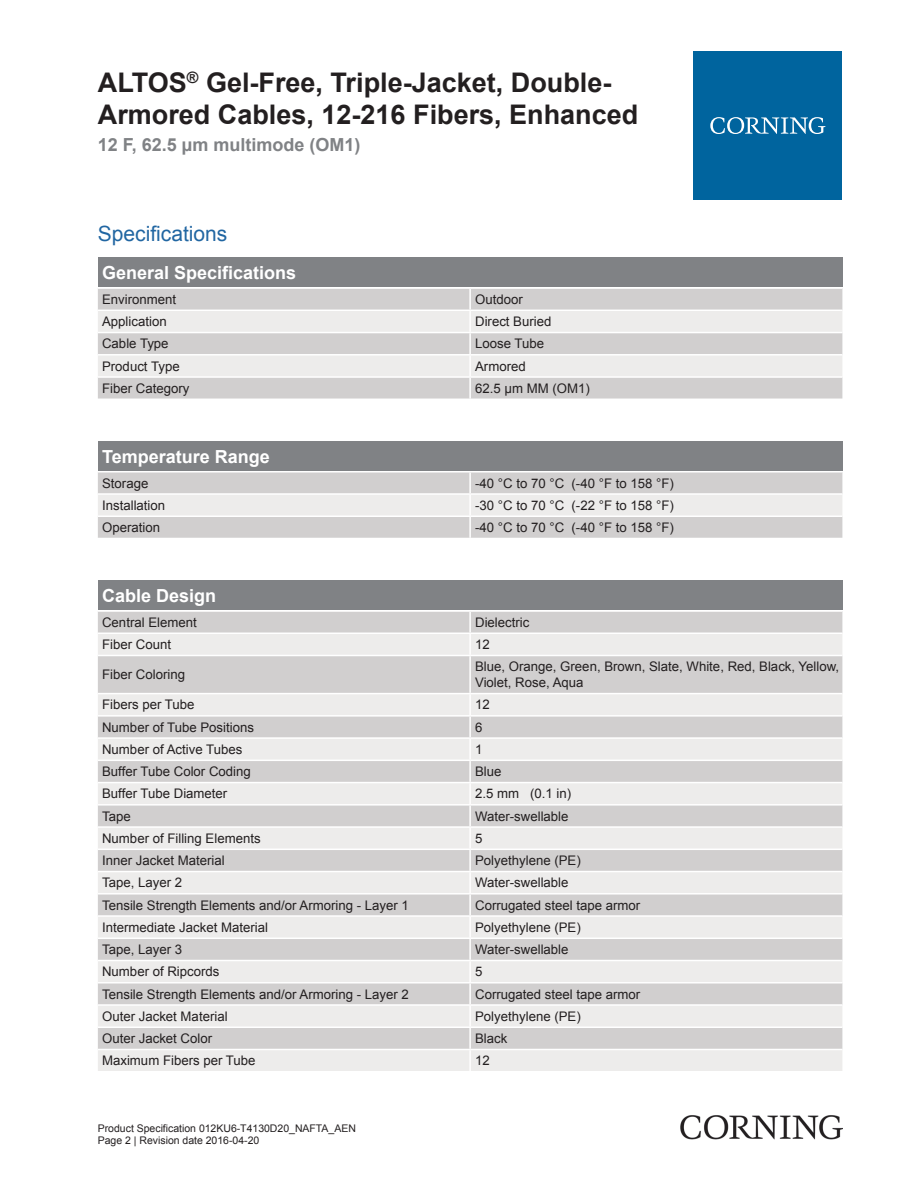
<style>
.page{position:relative;width:919px;height:1187px;background:#fff}
.page>*{position:absolute;margin:0;border:0;box-sizing:border-box;transform-origin:0 0}
.t1{font:700 27px/32.4px "Arial";color:#231f20}
.t2{font:21px "Arial";color:#2166a2}
.t3{font:700 18px "Arial";color:#fff}
.t4{font:700 18px "Arial";color:#808285}
.t5{font:13.2px/15.9px "Arial";color:#231f20}
.t6{font:10.5px/12.6px "Arial";color:#231f20}
</style>
<div class="page">
<div style="left:98px;top:257px;width:744px;height:30px;background:#808285"></div>
<div style="left:98px;top:289px;width:744px;height:109px;background:#d1cfcf"></div>
<svg style="left:98px;top:311px;width:744px;height:65px;background:#e4e2e2"></svg>
<hr style="left:469px;top:289px;width:2px;height:20px;background:#fff">
<hr style="left:469px;top:311px;width:2px;height:21px;background:#fff">
<hr style="left:469px;top:333px;width:2px;height:21px;background:#fff">
<hr style="left:469px;top:355px;width:2px;height:21px;background:#fff">
<hr style="left:469px;top:378px;width:2px;height:20px;background:#fff">
<hr style="left:98px;top:309px;width:372px;height:2px;background:#fff">
<hr style="left:470px;top:309px;width:372px;height:2px;background:#fff">
<hr style="left:98px;top:332px;width:372px;height:1px;background:#fff">
<hr style="left:470px;top:332px;width:372px;height:1px;background:#fff">
<hr style="left:98px;top:354px;width:372px;height:1px;background:#fff">
<hr style="left:470px;top:354px;width:372px;height:1px;background:#fff">
<hr style="left:98px;top:376px;width:372px;height:2px;background:#fff">
<hr style="left:470px;top:376px;width:372px;height:2px;background:#fff">
<div style="left:98px;top:441px;width:744px;height:30px;background:#808285"></div>
<div style="left:98px;top:472px;width:744px;height:65px;background:#d1cfcf"></div>
<div style="left:98px;top:494px;width:744px;height:21px;background:#edeceb"></div>
<hr style="left:469px;top:472px;width:2px;height:21px;background:#fff">
<hr style="left:469px;top:494px;width:2px;height:21px;background:#fff">
<hr style="left:469px;top:517px;width:2px;height:20px;background:#fff">
<hr style="left:98px;top:493px;width:372px;height:1px;background:#fff">
<hr style="left:470px;top:493px;width:372px;height:1px;background:#fff">
<hr style="left:98px;top:515px;width:372px;height:2px;background:#fff">
<hr style="left:470px;top:515px;width:372px;height:2px;background:#fff">
<div style="left:98px;top:580px;width:744px;height:30px;background:#808285"></div>
<div style="left:98px;top:611px;width:744px;height:21px;background:#d1cfcf"></div>
<svg style="left:98px;top:634px;width:744px;height:436px;background:#dfdedd"></svg>
<hr style="left:469px;top:611px;width:2px;height:21px;background:#fff">
<hr style="left:469px;top:634px;width:2px;height:20px;background:#fff">
<hr style="left:469px;top:656px;width:2px;height:36px;background:#fff">
<hr style="left:469px;top:694px;width:2px;height:21px;background:#fff">
<hr style="left:469px;top:716px;width:2px;height:21px;background:#fff">
<hr style="left:469px;top:738px;width:2px;height:21px;background:#fff">
<hr style="left:469px;top:761px;width:2px;height:20px;background:#fff">
<hr style="left:469px;top:783px;width:2px;height:21px;background:#fff">
<hr style="left:469px;top:805px;width:2px;height:21px;background:#fff">
<hr style="left:469px;top:827px;width:2px;height:21px;background:#fff">
<hr style="left:469px;top:850px;width:2px;height:20px;background:#fff">
<hr style="left:469px;top:872px;width:2px;height:21px;background:#fff">
<hr style="left:469px;top:894px;width:2px;height:21px;background:#fff">
<hr style="left:469px;top:916px;width:2px;height:21px;background:#fff">
<hr style="left:469px;top:938px;width:2px;height:21px;background:#fff">
<hr style="left:469px;top:961px;width:2px;height:20px;background:#fff">
<hr style="left:469px;top:983px;width:2px;height:21px;background:#fff">
<hr style="left:469px;top:1005px;width:2px;height:21px;background:#fff">
<hr style="left:469px;top:1027px;width:2px;height:21px;background:#fff">
<hr style="left:469px;top:1050px;width:2px;height:20px;background:#fff">
<hr style="left:98px;top:654px;width:372px;height:2px;background:#fff">
<hr style="left:470px;top:654px;width:372px;height:2px;background:#fff">
<hr style="left:98px;top:692px;width:372px;height:2px;background:#fff">
<hr style="left:470px;top:692px;width:372px;height:2px;background:#fff">
<hr style="left:98px;top:715px;width:372px;height:1px;background:#fff">
<hr style="left:470px;top:715px;width:372px;height:1px;background:#fff">
<hr style="left:98px;top:737px;width:372px;height:1px;background:#fff">
<hr style="left:470px;top:737px;width:372px;height:1px;background:#fff">
<hr style="left:98px;top:759px;width:372px;height:2px;background:#fff">
<hr style="left:470px;top:759px;width:372px;height:2px;background:#fff">
<hr style="left:98px;top:781px;width:372px;height:2px;background:#fff">
<hr style="left:470px;top:781px;width:372px;height:2px;background:#fff">
<hr style="left:98px;top:804px;width:372px;height:1px;background:#fff">
<hr style="left:470px;top:804px;width:372px;height:1px;background:#fff">
<hr style="left:98px;top:826px;width:372px;height:1px;background:#fff">
<hr style="left:470px;top:826px;width:372px;height:1px;background:#fff">
<hr style="left:98px;top:848px;width:372px;height:2px;background:#fff">
<hr style="left:470px;top:848px;width:372px;height:2px;background:#fff">
<hr style="left:98px;top:870px;width:372px;height:2px;background:#fff">
<hr style="left:470px;top:870px;width:372px;height:2px;background:#fff">
<hr style="left:98px;top:893px;width:372px;height:1px;background:#fff">
<hr style="left:470px;top:893px;width:372px;height:1px;background:#fff">
<hr style="left:98px;top:915px;width:372px;height:1px;background:#fff">
<hr style="left:470px;top:915px;width:372px;height:1px;background:#fff">
<hr style="left:98px;top:937px;width:372px;height:1px;background:#fff">
<hr style="left:470px;top:937px;width:372px;height:1px;background:#fff">
<hr style="left:98px;top:959px;width:372px;height:2px;background:#fff">
<hr style="left:470px;top:959px;width:372px;height:2px;background:#fff">
<hr style="left:98px;top:981px;width:372px;height:2px;background:#fff">
<hr style="left:470px;top:981px;width:372px;height:2px;background:#fff">
<hr style="left:98px;top:1004px;width:372px;height:1px;background:#fff">
<hr style="left:470px;top:1004px;width:372px;height:1px;background:#fff">
<hr style="left:98px;top:1026px;width:372px;height:1px;background:#fff">
<hr style="left:470px;top:1026px;width:372px;height:1px;background:#fff">
<hr style="left:98px;top:1048px;width:372px;height:2px;background:#fff">
<hr style="left:470px;top:1048px;width:372px;height:2px;background:#fff">
<div style="left:693px;top:51px;width:149px;height:149px;background:#00649e"></div>
<svg style="left:710px;top:117px;width:115px;height:17px"></svg>
<img style="left:680px;top:1115px;width:162px;height:24px">
<h1 class="t1" style="left:98px;top:67px;width:542px">ALTOS<sup>®</sup> Gel-Free, Triple-Jacket, Double-<br>Armored Cables, 12-216 Fibers, Enhanced</h1>
<h3 class="t4" style="left:98px;top:132px;width:264px">12 F, 62.5 µm multimode (OM1)</h3>
<h2 class="t2" style="left:98px;top:219px;width:131px">Specifications</h2>
<h3 class="t3" style="left:102px;top:260px;width:196px">General Specifications</h3>
<p class="t5" style="left:102px;top:291px;width:76px">Environment</p>
<p class="t5" style="left:475px;top:291px;width:49px">Outdoor</p>
<p class="t5" style="left:102px;top:314px;width:66px">Application</p>
<p class="t5" style="left:475px;top:314px;width:78px">Direct Buried</p>
<p class="t5" style="left:102px;top:336px;width:68px">Cable Type</p>
<p class="t5" style="left:475px;top:336px;width:70px">Loose Tube</p>
<p class="t5" style="left:102px;top:358px;width:79px">Product Type</p>
<p class="t5" style="left:475px;top:358px;width:52px">Armored</p>
<p class="t5" style="left:102px;top:380px;width:89px">Fiber Category</p>
<p class="t5" style="left:475px;top:380px;width:116px">62.5 µm MM (OM1)</p>
<h3 class="t3" style="left:102px;top:444px;width:169px">Temperature Range</h3>
<p class="t5" style="left:102px;top:475px;width:48px">Storage</p>
<p class="t5" style="left:475px;top:475px;width:200px">-40 °C to 70 °C (-40 °F to 158 °F)</p>
<p class="t5" style="left:102px;top:497px;width:65px">Installation</p>
<p class="t5" style="left:475px;top:497px;width:200px">-30 °C to 70 °C (-22 °F to 158 °F)</p>
<p class="t5" style="left:102px;top:519px;width:59px">Operation</p>
<p class="t5" style="left:475px;top:519px;width:200px">-40 °C to 70 °C (-40 °F to 158 °F)</p>
<h3 class="t3" style="left:102px;top:583px;width:116px">Cable Design</h3>
<p class="t5" style="left:102px;top:614px;width:96px">Central Element</p>
<p class="t5" style="left:475px;top:614px;width:56px">Dielectric</p>
<p class="t5" style="left:102px;top:636px;width:70px">Fiber Count</p>
<p class="t5" style="left:475px;top:636px;width:16px">12</p>
<p class="t5" style="left:102px;top:666px;width:84px">Fiber Coloring</p>
<p class="t5" style="left:475px;top:659px;width:365px">Blue, Orange, Green, Brown, Slate, White, Red, Black, Yellow,<br>Violet, Rose, Aqua</p>
<p class="t5" style="left:102px;top:697px;width:94px">Fibers per Tube</p>
<p class="t5" style="left:475px;top:697px;width:16px">12</p>
<p class="t5" style="left:102px;top:719px;width:153px">Number of Tube Positions</p>
<p class="t5" style="left:475px;top:719px;width:9px">6</p>
<p class="t5" style="left:102px;top:741px;width:142px">Number of Active Tubes</p>
<p class="t5" style="left:475px;top:741px;width:9px">1</p>
<p class="t5" style="left:102px;top:763px;width:150px">Buffer Tube Color Coding</p>
<p class="t5" style="left:475px;top:763px;width:28px">Blue</p>
<p class="t5" style="left:102px;top:785px;width:127px">Buffer Tube Diameter</p>
<p class="t5" style="left:475px;top:785px;width:98px">2.5 mm (0.1 in)</p>
<p class="t5" style="left:102px;top:808px;width:30px">Tape</p>
<p class="t5" style="left:475px;top:808px;width:95px">Water-swellable</p>
<p class="t5" style="left:102px;top:830px;width:160px">Number of Filling Elements</p>
<p class="t5" style="left:475px;top:830px;width:9px">5</p>
<p class="t5" style="left:102px;top:852px;width:124px">Inner Jacket Material</p>
<p class="t5" style="left:475px;top:852px;width:107px">Polyethylene (PE)</p>
<p class="t5" style="left:102px;top:874px;width:81px">Tape, Layer 2</p>
<p class="t5" style="left:475px;top:874px;width:95px">Water-swellable</p>
<p class="t5" style="left:102px;top:897px;width:308px">Tensile Strength Elements and/or Armoring - Layer 1</p>
<p class="t5" style="left:475px;top:897px;width:167px">Corrugated steel tape armor</p>
<p class="t5" style="left:102px;top:919px;width:167px">Intermediate Jacket Material</p>
<p class="t5" style="left:475px;top:919px;width:107px">Polyethylene (PE)</p>
<p class="t5" style="left:102px;top:941px;width:81px">Tape, Layer 3</p>
<p class="t5" style="left:475px;top:941px;width:95px">Water-swellable</p>
<p class="t5" style="left:102px;top:963px;width:119px">Number of Ripcords</p>
<p class="t5" style="left:475px;top:963px;width:9px">5</p>
<p class="t5" style="left:102px;top:986px;width:308px">Tensile Strength Elements and/or Armoring - Layer 2</p>
<p class="t5" style="left:475px;top:986px;width:167px">Corrugated steel tape armor</p>
<p class="t5" style="left:102px;top:1008px;width:127px">Outer Jacket Material</p>
<p class="t5" style="left:475px;top:1008px;width:107px">Polyethylene (PE)</p>
<p class="t5" style="left:102px;top:1030px;width:112px">Outer Jacket Color</p>
<p class="t5" style="left:475px;top:1030px;width:34px">Black</p>
<p class="t5" style="left:102px;top:1052px;width:155px">Maximum Fibers per Tube</p>
<p class="t5" style="left:475px;top:1052px;width:16px">12</p>
<p class="t6" style="left:98px;top:1121px;width:259px">Product Specification 012KU6-T4130D20_NAFTA_AEN<br>Page 2 | Revision date 2016-04-20</p>
</div>
